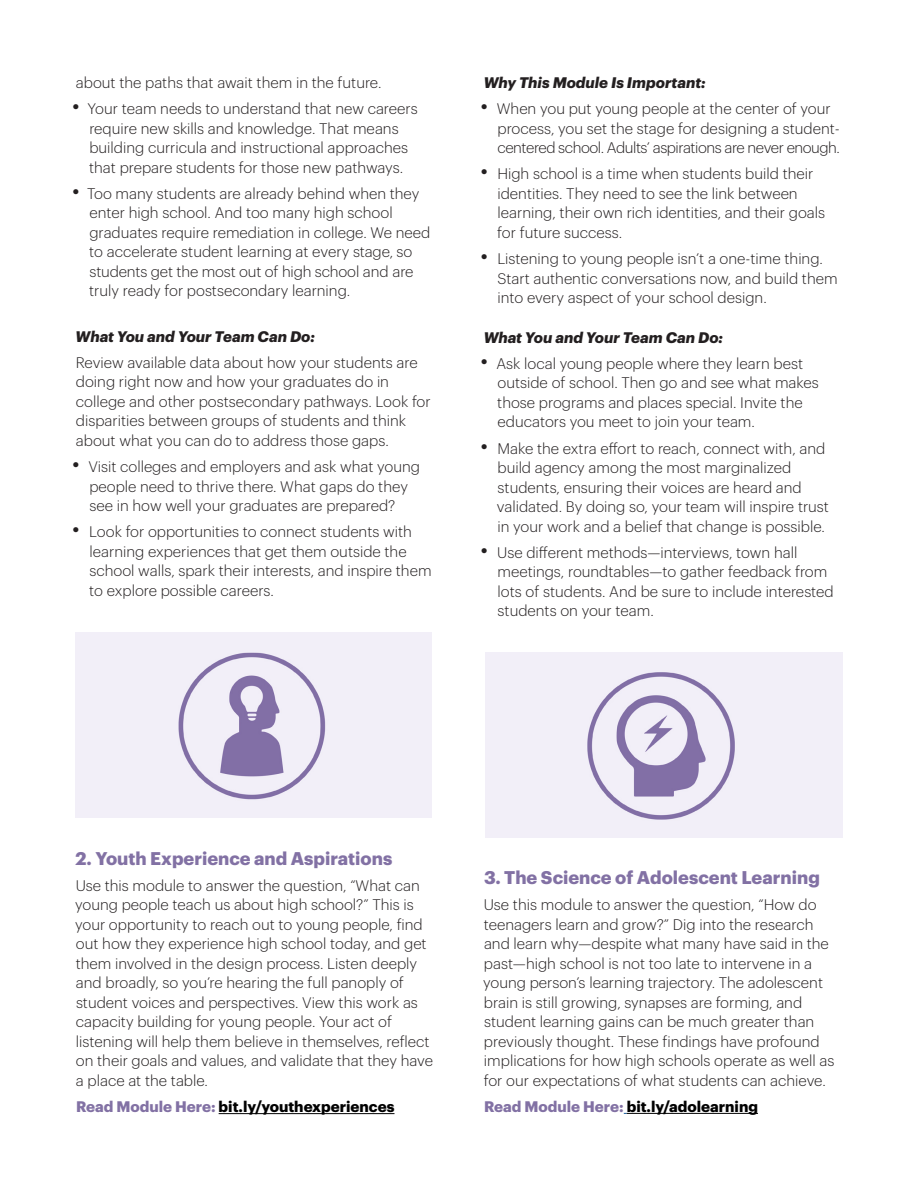
<style>
.page{position:relative;width:918px;height:1188px;background:#fff}
.page>*{position:absolute;margin:0;border:0;box-sizing:border-box;transform-origin:0 0}
.t1{font:700 18px "Graphik";color:#8271a4}
.t2{font:300 15px/19.5px "Graphik";color:#231f20}
.t3{font:italic 700 15px "Graphik";color:#231f20}
.t4{font:700 15px "Graphik";color:#000}
.s1{font-size:24px}
.s2{color:#8271a4}
</style>
<div class="page">
<div style="left:76px;top:633px;width:356px;height:185px;background:#f2eff8"></div>
<img style="left:178px;top:652px;width:148px;height:148px">
<hr style="left:219px;top:1113px;width:176px;height:1px;background:#000">
<div style="left:485px;top:652px;width:357px;height:186px;background:#f2eff8"></div>
<img style="left:587px;top:672px;width:148px;height:148px">
<hr style="left:627px;top:1113px;width:131px;height:1px;background:#000">
<p class="t2" style="left:76px;top:72px;width:307px">about the paths that await them in the future.</p>
<p class="t2" style="left:72px;top:98px;width:347px;text-align:center"><span class="s1">•</span> Your team needs to understand that new careers require new skills and knowledge. That means building curricula and instructional approaches that prepare students for those new pathways.</p>
<p class="t2" style="left:89px;top:183px;width:343px;text-indent:-17px"><span class="s1">•</span> Too many students are already behind when they enter high school. And too many high school graduates require remediation in college. We need to accelerate student learning at every stage, so students get the most out of high school and are truly ready for postsecondary learning.</p>
<p class="t3" style="left:76px;top:325px;width:241px">What You and Your Team Can Do:</p>
<p class="t2" style="left:76px;top:352px;width:357px">Review available data about how your students are doing right now and how your graduates do in college and other postsecondary pathways. Look for disparities between groups of students and think about what you can do to address those gaps.</p>
<p class="t2" style="left:72px;top:456px;width:349px;text-align:center"><span class="s1">•</span> Visit colleges and employers and ask what young people need to thrive there. What gaps do they<br>see in how well your graduates are prepared?</p>
<p class="t2" style="left:89px;top:521px;width:344px;text-indent:-17px"><span class="s1">•</span> Look for opportunities to connect students with learning experiences that get them outside the school walls, spark their interests, and inspire them to explore possible careers.</p>
<p class="t3" style="left:484px;top:71px;width:223px">Why This Module Is Important:</p>
<p class="t2" style="left:497px;top:98px;width:344px;text-indent:-17px"><span class="s1">•</span> When you put young people at the center of your process, you set the stage for designing a student&shy;centered school. Adults’ aspirations are never enough.</p>
<p class="t2" style="left:497px;top:163px;width:329px;text-indent:-17px"><span class="s1">•</span> High school is a time when students build their identities. They need to see the link between learning, their own rich identities, and their goals for future success.</p>
<p class="t2" style="left:497px;top:248px;width:342px;text-indent:-17px"><span class="s1">•</span> Listening to young people isn’t a one-time thing.<br>Start authentic conversations now, and build them into every aspect of your school design.</p>
<p class="t3" style="left:484px;top:326px;width:241px">What You and Your Team Can Do:</p>
<p class="t2" style="left:497px;top:353px;width:323px;text-indent:-17px"><span class="s1">•</span> Ask local young people where they learn best outside of school. Then go and see what makes those programs and places special. Invite the educators you meet to join your team.</p>
<p class="t2" style="left:497px;top:437px;width:334px;text-indent:-16px"><span class="s1">•</span> Make the extra effort to reach, connect with, and build agency among the most marginalized students, ensuring their voices are heard and validated. By doing so, your team will inspire trust in your work and a belief that change is possible.</p>
<p class="t2" style="left:497px;top:542px;width:338px;text-indent:-17px"><span class="s1">•</span> Use different methods—interviews, town hall meetings, roundtables—to gather feedback from lots of students. And be sure to include interested students on your team.</p>
<p class="t1" style="left:76px;top:844px;width:318px">2. Youth Experience and Aspirations</p>
<p class="t2" style="left:75px;top:875px;width:359px">Use this module to answer the question, “What can young people teach us about high school?” This is your opportunity to reach out to young people, find out how they experience high school today, and get them involved in the design process. Listen deeply and broadly, so you’re hearing the full panoply of student voices and perspectives. View this work as capacity building for young people. Your act of listening will help them believe in themselves, reflect on their goals and values, and validate that they have a place at the table.</p>
<p class="t4" style="left:76px;top:1095px;width:320px"><span class="s2">Read Module Here:</span> bit.ly/youthexperiences</p>
<p class="t1" style="left:484px;top:863px;width:337px">3. The Science of Adolescent Learning</p>
<p class="t2" style="left:483px;top:894px;width:353px">Use this module to answer the question, “How do teenagers learn and grow?” Dig into the research and learn why—despite what many have said in the past—high school is not too late to intervene in a young person’s learning trajectory. The adolescent brain is still growing, synapses are forming, and student learning gains can be much greater than previously thought. These findings have profound implications for how high schools operate as well as for our expectations of what students can achieve.</p>
<p class="t4" style="left:484px;top:1095px;width:275px"><span class="s2">Read Module Here:</span> bit.ly/adolearning</p>
</div>
